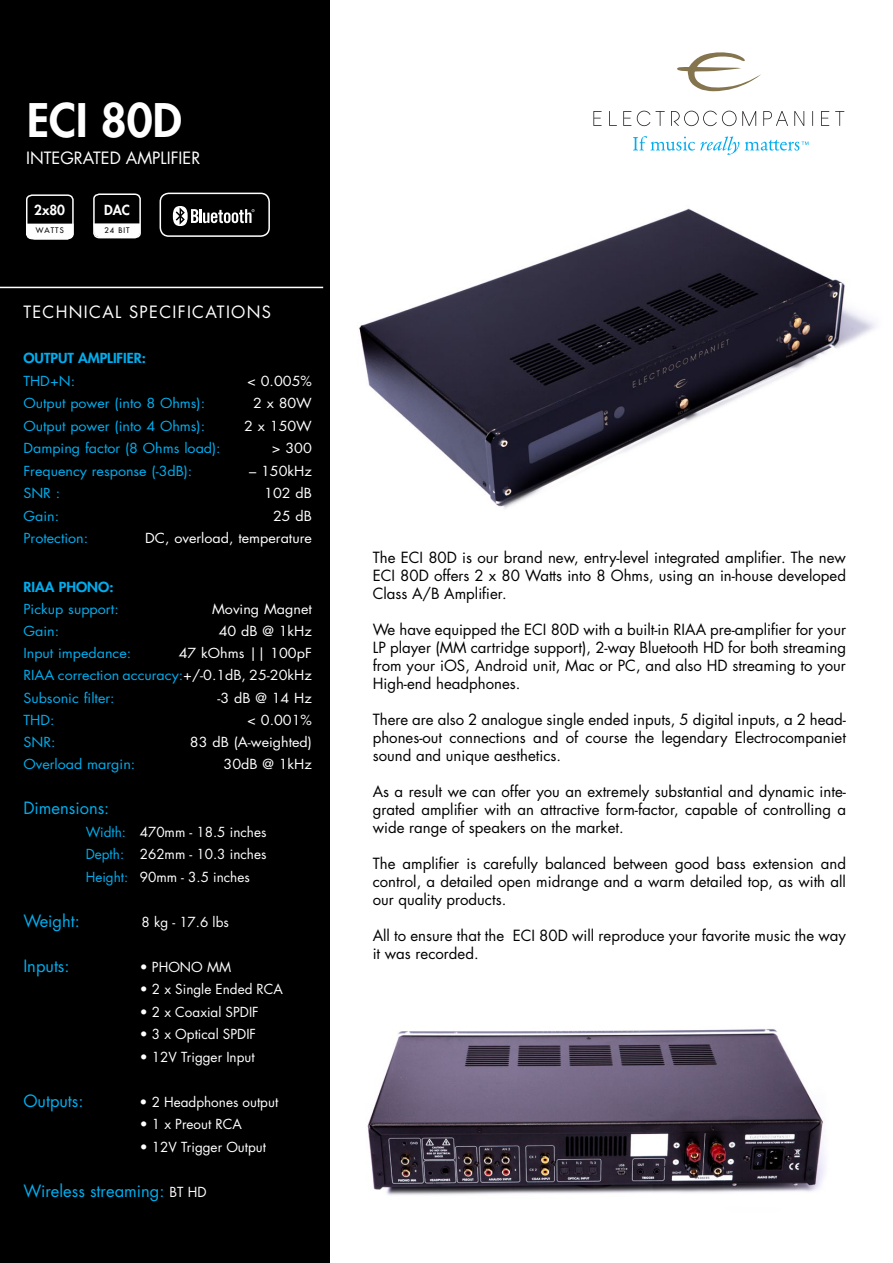
<style>
.page{position:relative;width:893px;height:1263px;background:#fff}
.page>*{position:absolute;margin:0;border:0;box-sizing:border-box;transform-origin:0 0}
.t1{font:800 45px "Futura Std";color:#fff}
.t2{font:16.5px "Futura Std";color:#00aeef}
.t3{font:16.5px "Futura Std";letter-spacing:.08em;color:#fff}
.t4{font:16.5px "Futura Std";color:#fff}
.t5{font:15px/18px "Futura Std";color:#000;text-align:justify}
.t6{font:13.5px/22.2px "Futura Std";color:#00aeef;text-align:justify;scale:1.06 1}
.t7{font:13.5px/22.5px "Futura Std";color:#fff;text-align:justify}
.t8{font:13.5px "Futura Std";color:#fff;scale:1.06 1}
.t9{font:800 13.5px "Futura Std";color:#00aeef;scale:1.06 1}
.t10{font:800 13.5px "Futura Std";color:#fff}
.t11{font:500 7.5px "Futura Std";letter-spacing:.14em;color:#000}
.s1{color:#fff}
.s2{color:#00aeef}
.s3{font-size:13.5px;color:#fff}
</style>
<div class="page">
<div style="left:0;top:0;width:330px;height:1262px;background:#000"></div>
<hr style="left:0;top:287px;width:323px;height:1px;background:#fff">
<svg style="left:26px;top:194px;width:48px;height:46px"></svg>
<svg style="left:93px;top:193px;width:48px;height:46px"></svg>
<svg style="left:173px;top:206px;width:82px;height:20px"></svg>
<div style="left:160px;top:193px;width:110px;height:44px;border:2px solid #fff;border-radius:9px"></div>
<svg style="left:593px;top:111px;width:251px;height:15px"></svg>
<svg style="left:677px;top:52px;width:84px;height:39px"></svg>
<svg style="left:633px;top:136px;width:175px;height:19px"></svg>
<img style="left:359px;top:208px;width:517px;height:301px">
<img style="left:367px;top:1029px;width:458px;height:166px">
<h1 class="t1" style="left:27px;top:91px;width:156px">ECI 80D</h1>
<p class="t4" style="left:26px;top:147px;width:176px">INTEGRATED AMPLIFIER</p>
<p class="t10" style="left:34px;top:201px;width:32px">2x80</p>
<p class="t11" style="left:36px;top:225px;width:30px">WATTS</p>
<p class="t10" style="left:104px;top:201px;width:27px">DAC</p>
<p class="t11" style="left:104px;top:225px;width:27px">24 BIT</p>
<p class="t3" style="left:23px;top:301px;width:249px">TECHNICAL SPECIFICATIONS</p>
<p class="t9" style="left:23px;top:349px;width:117px">OUTPUT AMPLIFIER:</p>
<p class="t6" style="left:23px;top:370px;width:50px">THD+N:</p>
<p class="t8" style="left:247px;top:372px;width:63px">&lt; 0.005%</p>
<p class="t6" style="left:23px;top:392px;width:173px">Output power (into 8 Ohms):</p>
<p class="t8" style="left:253px;top:394px;width:57px">2 x 80W</p>
<p class="t6" style="left:23px;top:415px;width:173px">Output power (into 4 Ohms):</p>
<p class="t8" style="left:244px;top:417px;width:65px">2 x 150W</p>
<p class="t6" style="left:23px;top:437px;width:188px">Damping factor (8 Ohms load):</p>
<p class="t8" style="left:272px;top:439px;width:39px">&gt; 300</p>
<p class="t6" style="left:23px;top:460px;width:161px">Frequency response (-3dB):</p>
<p class="t8" style="left:249px;top:462px;width:61px">– 150kHz</p>
<p class="t6" style="left:23px;top:482px;width:36px">SNR :</p>
<p class="t8" style="left:264px;top:484px;width:46px">102 dB</p>
<p class="t6" style="left:23px;top:505px;width:35px">Gain:</p>
<p class="t8" style="left:273px;top:507px;width:38px">25 dB</p>
<p class="t6" style="left:23px;top:527px;width:63px">Protection:</p>
<p class="t8" style="left:145px;top:529px;width:159px">DC, overload, temperature</p>
<p class="t9" style="left:23px;top:578px;width:86px">RIAA PHONO:</p>
<p class="t6" style="left:23px;top:598px;width:92px">Pickup support:</p>
<p class="t8" style="left:212px;top:600px;width:96px">Moving Magnet</p>
<p class="t6" style="left:23px;top:620px;width:35px">Gain:</p>
<p class="t8" style="left:219px;top:622px;width:89px">40 dB @ 1kHz</p>
<p class="t6" style="left:23px;top:642px;width:103px">Input impedance:</p>
<p class="t6" style="left:23px;top:642px;width:274px;text-indent:155px"><span class="s1">47 kOhms || 100pF </span>RIAA correction accuracy:<span class="s1">+/-0.1dB, 25-20kHz </span>Subsonic filter:</p>
<p class="t8" style="left:218px;top:689px;width:90px">-3 dB @ 14 Hz</p>
<p class="t6" style="left:23px;top:709px;width:31px">THD:</p>
<p class="t8" style="left:247px;top:711px;width:63px">&lt; 0.001%</p>
<p class="t6" style="left:23px;top:731px;width:32px">SNR:</p>
<p class="t8" style="left:190px;top:733px;width:117px">83 dB (A-weighted)</p>
<p class="t6" style="left:23px;top:753px;width:107px">Overload margin:</p>
<p class="t8" style="left:224px;top:756px;width:85px">30dB @ 1kHz</p>
<p class="t2" style="left:23px;top:798px;width:88px">Dimensions:</p>
<p class="t7" style="left:86px;top:821px;width:182px"><span class="s2">Width:</span> 470mm - 18.5 inches <span class="s2">Depth:</span> 262mm - 10.3 inches <span class="s2">Height:</span> 90mm - 3.5 inches</p>
<p class="t2" style="left:23px;top:910px;width:58px">Weight:</p>
<p class="t7" style="left:142px;top:911px;width:89px">8 kg - 17.6 lbs</p>
<p class="t2" style="left:23px;top:955px;width:48px">Inputs:</p>
<p class="t7" style="left:140px;top:956px;width:93px">• PHONO MM</p>
<p class="t7" style="left:140px;top:978px;width:145px">• 2 x Single Ended RCA</p>
<p class="t7" style="left:140px;top:1001px;width:121px">• 2 x Coaxial SPDIF</p>
<p class="t7" style="left:140px;top:1023px;width:118px">• 3 x Optical SPDIF</p>
<p class="t7" style="left:140px;top:1046px;width:116px">• 12V Trigger Input</p>
<p class="t2" style="left:23px;top:1090px;width:62px">Outputs:</p>
<p class="t7" style="left:140px;top:1091px;width:140px">• 2 Headphones output</p>
<p class="t7" style="left:140px;top:1113px;width:104px">• 1 x Preout RCA</p>
<p class="t7" style="left:140px;top:1136px;width:128px">• 12V Trigger Output</p>
<p class="t2" style="left:23px;top:1180px;width:185px">Wireless streaming: <span class="s3">BT HD</span></p>
<p class="t5" style="left:373px;top:549px;width:475px">The ECI 80D is our brand new, entry-level integrated amplifier. The new ECI 80D offers 2 x 80 Watts into 8 Ohms, using an in-house developed Class A/B Amplifier.</p>
<p class="t5" style="left:373px;top:621px;width:475px">We have equipped the ECI 80D with a built-in RIAA pre-amplifier for your LP player (MM cartridge support), 2-way Bluetooth HD for both streaming from your iOS, Android unit, Mac or PC, and also HD streaming to your High-end headphones.</p>
<p class="t5" style="left:373px;top:711px;width:475px">There are also 2 analogue single ended inputs, 5 digital inputs, a 2 head&shy;phones-out connections and of course the legendary Electrocompaniet sound and unique aesthetics.</p>
<p class="t5" style="left:373px;top:783px;width:475px">As a result we can offer you an extremely substantial and dynamic inte&shy;grated amplifier with an attractive form-factor, capable of controlling a wide range of speakers on the market.</p>
<p class="t5" style="left:373px;top:855px;width:475px">The amplifier is carefully balanced between good bass extension and control, a detailed open midrange and a warm detailed top, as with all our quality products.</p>
<p class="t5" style="left:373px;top:927px;width:475px">All to ensure that the ECI 80D will reproduce your favorite music the way it was recorded.</p>
</div>
